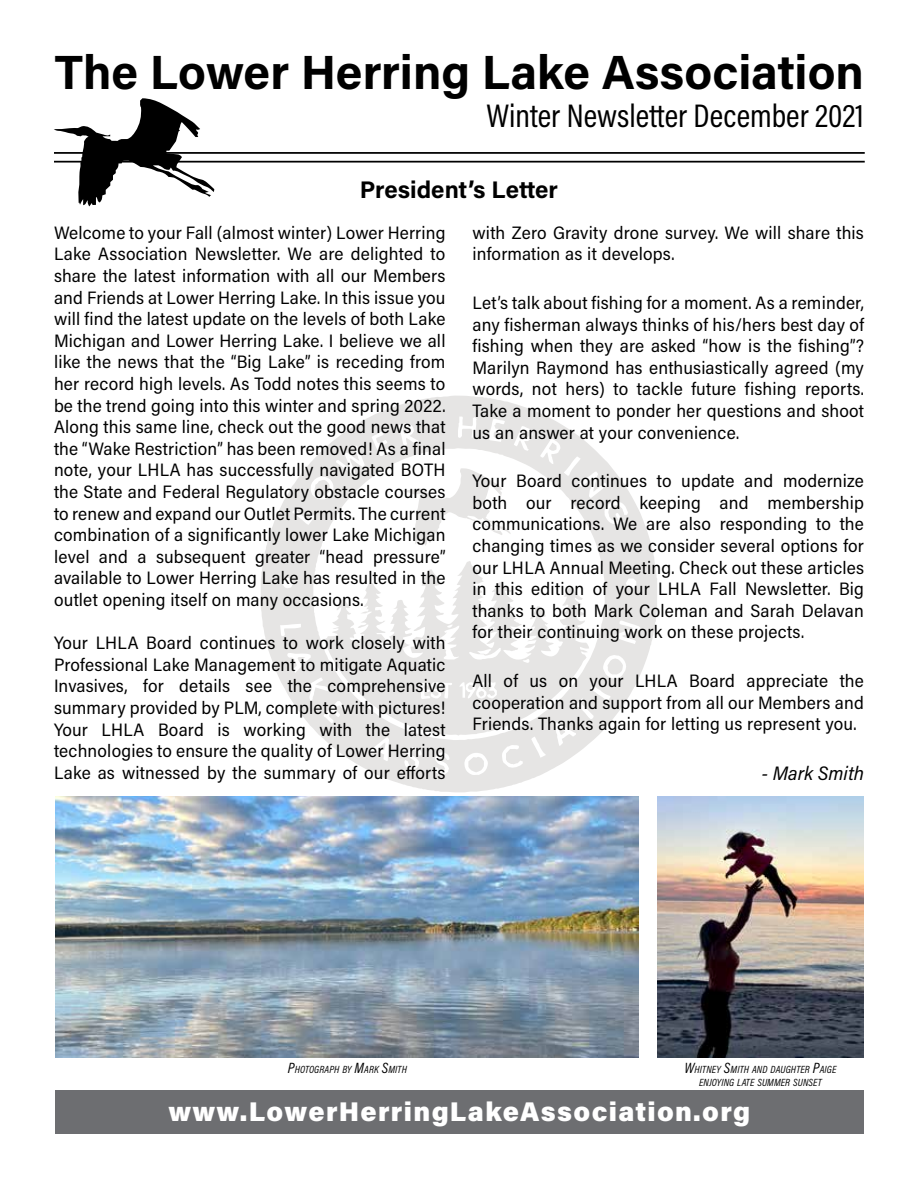
<style>
.page{position:relative;width:918px;height:1188px;background:#fff}
.page>*{position:absolute;margin:0;border:0;box-sizing:border-box;transform-origin:0 0}
.t1{font:700 48px "Acumin Pro";color:#000}
.t2{font:33px "Acumin Pro Cond";color:#000}
.t3{font:900 27px "Acumin Pro";letter-spacing:.05em;color:#fff}
.t4{font:700 24px "Acumin Pro";color:#000}
.t5{font:italic 19.5px "Acumin Pro Semi Cond";color:#000}
.t6{font:18px/21.6px "Acumin Pro Semi Cond";letter-spacing:.01em;color:#000;text-align:justify}
.t7{font:italic 10.5px/13.5px "Acumin Pro Cond";letter-spacing:.015em;color:#000;text-align:center}
.s1{font-size:15px}
</style>
<div class="page">
<svg style="left:261px;top:395px;width:396px;height:398px"></svg>
<svg style="left:324px;top:561px;width:265px;height:175px;fill:#e6e5e4"></svg>
<svg style="left:401px;top:468px;width:110px;height:78px"></svg>
<svg style="left:314px;top:480px;width:16px;height:17px"></svg>
<svg style="left:607px;top:658px;width:16px;height:17px"></svg>
<svg style="left:468px;top:756px;width:16px;height:16px"></svg>
<svg style="left:521px;top:430px;width:8px;height:8px"></svg>
<svg style="left:403px;top:427px;width:8px;height:7px"></svg>
<svg style="left:549px;top:443px;width:8px;height:9px"></svg>
<svg style="left:558px;top:727px;width:7px;height:8px"></svg>
<svg style="left:298px;top:657px;width:7px;height:5px"></svg>
<svg style="left:379px;top:742px;width:6px;height:8px"></svg>
<svg style="left:479px;top:691px;width:5px;height:5px"></svg>
<svg style="left:468px;top:685px;width:5px;height:6px"></svg>
<hr style="left:54px;top:152px;width:811px;height:2px;background:#000">
<hr style="left:54px;top:161px;width:811px;height:2px;background:#000">
<svg style="left:54px;top:98px;width:160px;height:108px"></svg>
<div style="left:55px;top:1091px;width:809px;height:43px;background:#6d6e71"></div>
<img style="left:657px;top:797px;width:207px;height:260px">
<img style="left:55px;top:797px;width:584px;height:260px">
<h1 class="t1" style="left:55px;top:39px;width:811px">The Lower Herring Lake Association</h1>
<h2 class="t2" style="left:487px;top:94px;width:379px">Winter Newsletter December 2021</h2>
<h3 class="t4" style="left:360px;top:173px;width:200px">President’s Letter</h3>
<p class="t6" style="left:54px;top:221px;width:393px">Welcome to your Fall (almost winter) Lower Herring Lake Association Newsletter. We are delighted to share the latest information with all our Members and Friends at Lower Herring Lake. In this issue you will find the latest update on the levels of both Lake Michigan and Lower Herring Lake. I believe we all like the news that the “Big Lake” is receding from her record high levels. As Todd notes this seems to be the trend going into this winter and spring 2022.<br>Along this same line, check out the good news that the “Wake Restriction” has been removed! As a final note, your LHLA has successfully navigated BOTH the State and Federal Regulatory obstacle courses to renew and expand our Outlet Permits. The current combination of a significantly lower Lake Michigan level and a subsequent greater “head pressure” available to Lower Herring Lake has resulted in the outlet opening itself on many occasions.</p>
<p class="t6" style="left:54px;top:631px;width:393px">Your LHLA Board continues to work closely with Professional Lake Management to mitigate Aquatic Invasives, for details see the comprehensive summary provided by PLM, complete with pictures!<br>Your LHLA Board is working with the latest technologies to ensure the quality of Lower Herring Lake as witnessed by the summary of our efforts</p>
<p class="t6" style="left:473px;top:221px;width:393px">with Zero Gravity drone survey. We will share this information as it develops.</p>
<p class="t6" style="left:473px;top:291px;width:393px">Let’s talk about fishing for a moment. As a reminder, any fisherman always thinks of his/hers best day of fishing when they are asked “how is the fishing”?<br>Marilyn Raymond has enthusiastically agreed (my words, not hers) to tackle future fishing reports.<br>Take a moment to ponder her questions and shoot us an answer at your convenience.</p>
<p class="t6" style="left:473px;top:469px;width:393px">Your Board continues to update and modernize both our record keeping and membership communications. We are also responding to the changing times as we consider several options for our LHLA Annual Meeting. Check out these articles in this edition of your LHLA Fall Newsletter. Big thanks to both Mark Coleman and Sarah Delavan for their continuing work on these projects.</p>
<p class="t6" style="left:473px;top:669px;width:393px">All of us on your LHLA Board appreciate the cooperation and support from all our Members and Friends. Thanks again for letting us represent you.</p>
<p class="t5" style="left:762px;top:759px;width:104px">- Mark Smith</p>
<p class="t7" style="left:288px;top:1062px;width:120px"><span class="s1">P</span>HOTOGRAPH BY <span class="s1">M</span>ARK <span class="s1">S</span>MITH</p>
<p class="t7" style="left:684px;top:1062px;width:153px"><span class="s1">W</span>HITNEY <span class="s1">S</span>MITH AND DAUGHTER <span class="s1">P</span>AIGE<br>ENJOYING LATE SUMMER SUNSET</p>
<h3 class="t3" style="left:169px;top:1093px;width:583px">www.LowerHerringLakeAssociation.org</h3>
</div>
